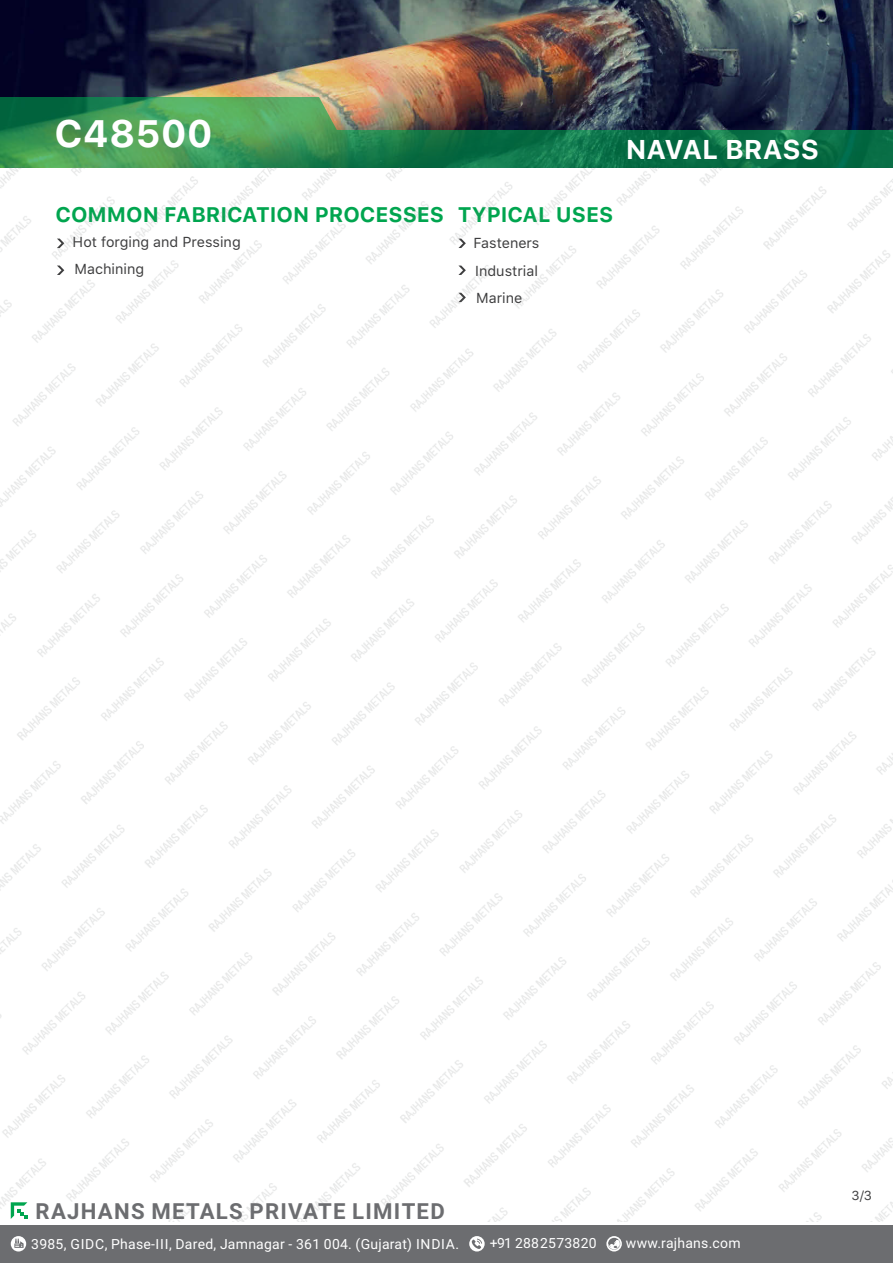
<style>
.page{position:relative;width:893px;height:1263px;background:#fff}
.page>*{position:absolute;margin:0;border:0;box-sizing:border-box;transform-origin:0 0}
.t1{font:700 38.1px "SF Pro Text";color:#fff}
.t2{font:700 27px "SF Pro Text";color:#fff}
.t3{font:700 22.2px "Roboto";letter-spacing:.055em;color:#6c6d70}
.t4{font:700 21px "SF Pro Text";color:#00a54f}
.t5{font:14.4px "SF Pro Text";color:#3e3e3f}
.t6{font:13.95px "Roboto";letter-spacing:.02em;color:#fff}
.t7{font:12.9px "SF Pro Text";color:#3e3e3f}
</style>
<div class="page">
<img style="left:0;top:0;width:893px;height:1221px">
<img style="left:0;top:97px;width:893px;height:71px">
<svg style="left:57px;top:266px;width:7px;height:9px"></svg>
<svg style="left:57px;top:239px;width:7px;height:9px"></svg>
<svg style="left:458px;top:266px;width:8px;height:9px"></svg>
<svg style="left:458px;top:239px;width:8px;height:9px"></svg>
<svg style="left:458px;top:293px;width:8px;height:9px"></svg>
<div style="left:0;top:1225px;width:893px;height:38px;background:#6c6d70"></div>
<svg style="left:11px;top:1202px;width:16px;height:17px"></svg>
<svg style="left:606px;top:1236px;width:16px;height:15px"></svg>
<svg style="left:608px;top:1238px;width:12px;height:12px"></svg>
<svg style="left:469px;top:1236px;width:16px;height:15px"></svg>
<svg style="left:472px;top:1238px;width:10px;height:11px"></svg>
<div style="left:11px;top:1236px;width:15px;height:15px;background:#fff;border-radius:50%"></div>
<svg style="left:14px;top:1239px;width:10px;height:9px"></svg>
<h1 class="t1" style="left:55px;top:111px;width:160px">C48500</h1>
<h2 class="t2" style="left:626px;top:133px;width:195px">NAVAL BRASS</h2>
<h3 class="t4" style="left:56px;top:202px;width:390px">COMMON FABRICATION PROCESSES</h3>
<p class="t5" style="left:73px;top:233px;width:170px">Hot forging and Pressing</p>
<p class="t5" style="left:75px;top:260px;width:71px">Machining</p>
<h3 class="t4" style="left:458px;top:202px;width:157px">TYPICAL USES</h3>
<p class="t5" style="left:473px;top:235px;width:67px">Fasteners</p>
<p class="t5" style="left:475px;top:262px;width:64px">Industrial</p>
<p class="t5" style="left:476px;top:289px;width:48px">Marine</p>
<h3 class="t3" style="left:36px;top:1195px;width:411px">RAJHANS METALS PRIVATE LIMITED</h3>
<p class="t6" style="left:31px;top:1234px;width:429px">3985, GIDC, Phase-III, Dared, Jamnagar - 361 004. (Gujarat) INDIA.</p>
<p class="t6" style="left:490px;top:1234px;width:108px">+91 288 2573820</p>
<p class="t6" style="left:626px;top:1234px;width:116px">www.rajhans.com</p>
<p class="t7" style="left:851px;top:1188px;width:22px">3/3</p>
</div>
